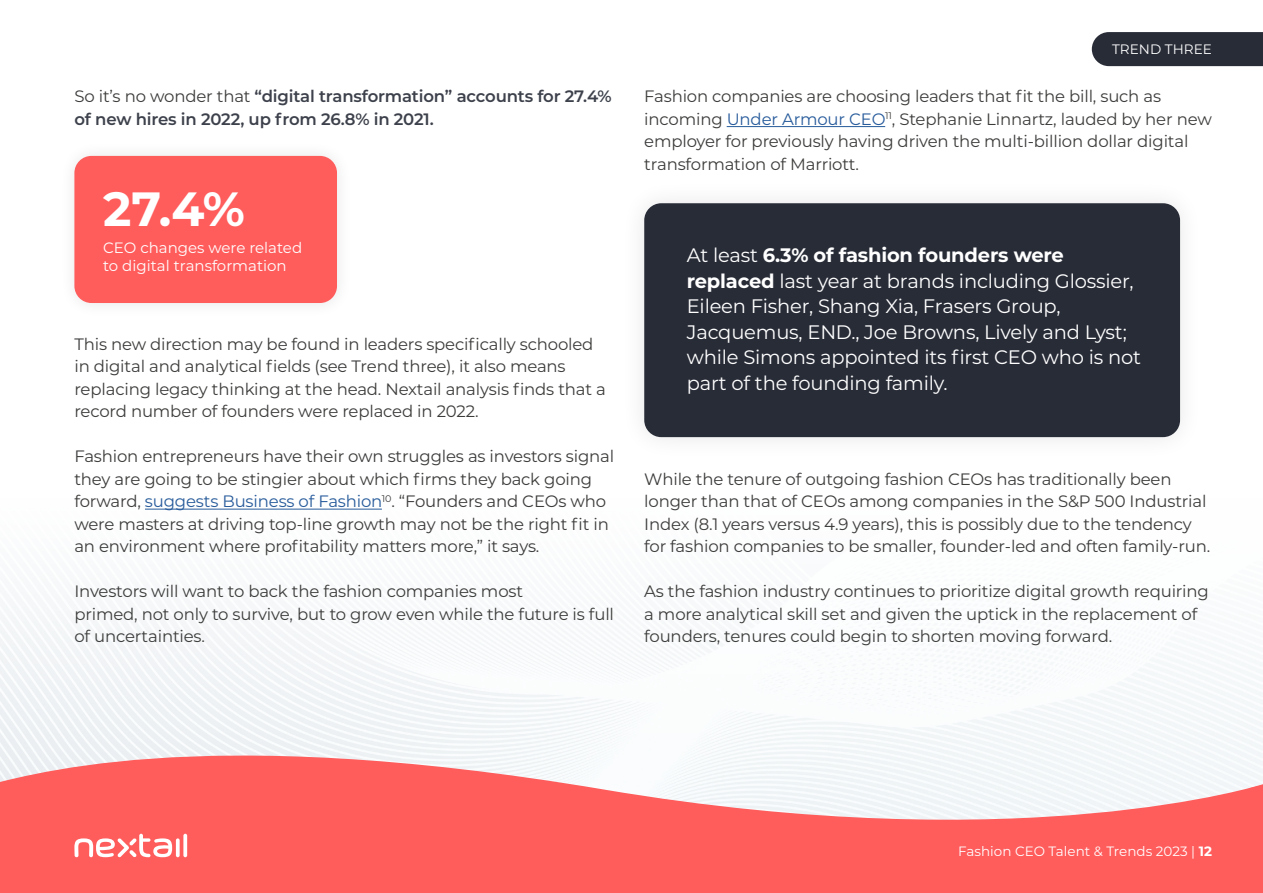
<style>
.page{position:relative;width:1263px;height:893px;background:#fff}
.page>*{position:absolute;margin:0;border:0;box-sizing:border-box;transform-origin:0 0}
.Statistics_Heading_S{font:700 48px "Montserrat";color:#fff}
.Larger_body_copy{font:19.5px/25.5px "Montserrat";letter-spacing:-.01em;color:#fff}
.Small_body_copy{font:16.5px/22.5px "Montserrat";letter-spacing:-.01em;color:#3c3c3b}
.Small_body_copy-2{font:600 16.5px/22.5px "Montserrat";letter-spacing:-.01em;color:#3d414b}
.Statistics_copy{font:15px/18px "Montserrat";color:#fff}
.Body_copy_-_Light{font:13.65px "Montserrat";color:#fff}
.t1{font:13.5px "Montserrat";color:#fff}
.s1{font-weight:400;color:#3c3c3b}
.s2{color:#275b9b}
.s3{font-weight:700}
</style>
<div class="page">
<svg style="left:0;top:720px;width:1263px;height:173px;fill:#ff5c5c"></svg>
<svg style="left:74px;top:834px;width:113px;height:24px"></svg>
<div style="left:1092px;top:32px;width:171px;height:34px;background:#282c37"></div>
<hr style="left:145px;top:509px;width:237px;height:1px;background:#275b9b">
<hr style="left:727px;top:126px;width:158px;height:1px;background:#275b9b">
<div style="left:644px;top:203px;width:536px;height:234px;background:#282c37;border-radius:17px"></div>
<div style="left:74px;top:156px;width:263px;height:147px;background:#ff5c5c;border-radius:17px"></div>
<p class="Small_body_copy-2" style="left:74px;top:85px;width:539px"><span class="s1">So it’s no wonder that</span> “digital transformation” accounts for 27.4% of new hires in 2022, up from 26.8% in 2021.</p>
<p class="Statistics_Heading_S" style="left:103px;top:175px;width:143px">27.4%</p>
<p class="Statistics_copy" style="left:103px;top:238px;width:201px">CEO changes were related to digital transformation</p>
<p class="Small_body_copy" style="left:74px;top:332px;width:533px">This new direction may be found in leaders specifically schooled in digital and analytical fields (see Trend three), it also means replacing legacy thinking at the head. Nextail analysis finds that a record number of founders were replaced in 2022.</p>
<p class="Small_body_copy" style="left:74px;top:445px;width:541px">Fashion entrepreneurs have their own struggles as investors signal they are going to be stingier about which firms they back going forward, <span class="s2">suggests Business of Fashion</span><sup>10</sup>. “Founders and CEOs who were masters at driving top-line growth may not be the right fit in an environment where profitability matters more,” it says.</p>
<p class="Small_body_copy" style="left:74px;top:580px;width:541px">Investors will want to back the fashion companies most<br>primed, not only to survive, but to grow even while the future is full of uncertainties.</p>
<p class="Body_copy_-_Light" style="left:1112px;top:40px;width:101px">TREND THREE</p>
<p class="Small_body_copy" style="left:644px;top:85px;width:569px">Fashion companies are choosing leaders that fit the bill, such as incoming <span class="s2">Under Armour CEO</span><sup>11</sup>, Stephanie Linnartz, lauded by her new employer for previously having driven the multi-billion dollar digital transformation of Marriott.</p>
<p class="Larger_body_copy" style="left:687px;top:242px;width:456px">At least <span class="s3">6.3% of fashion founders were replaced</span> last year at brands including Glossier, Eileen Fisher, Shang Xia, Frasers Group, Jacquemus, END., Joe Browns, Lively and Lyst; while Simons appointed its first CEO who is not part of the founding family.</p>
<p class="Small_body_copy" style="left:644px;top:467px;width:567px">While the tenure of outgoing fashion CEOs has traditionally been longer than that of CEOs among companies in the S&amp;P 500 Industrial Index (8.1 years versus 4.9 years), this is possibly due to the tendency for fashion companies to be smaller, founder-led and often family-run.</p>
<p class="Small_body_copy" style="left:644px;top:580px;width:566px">As the fashion industry continues to prioritize digital growth requiring a more analytical skill set and given the uptick in the replacement of founders, tenures could begin to shorten moving forward.</p>
<p class="t1" style="left:958px;top:842px;width:255px">Fashion CEO Talent &amp; Trends 2023 | <span class="s3">12</span></p>
</div>
